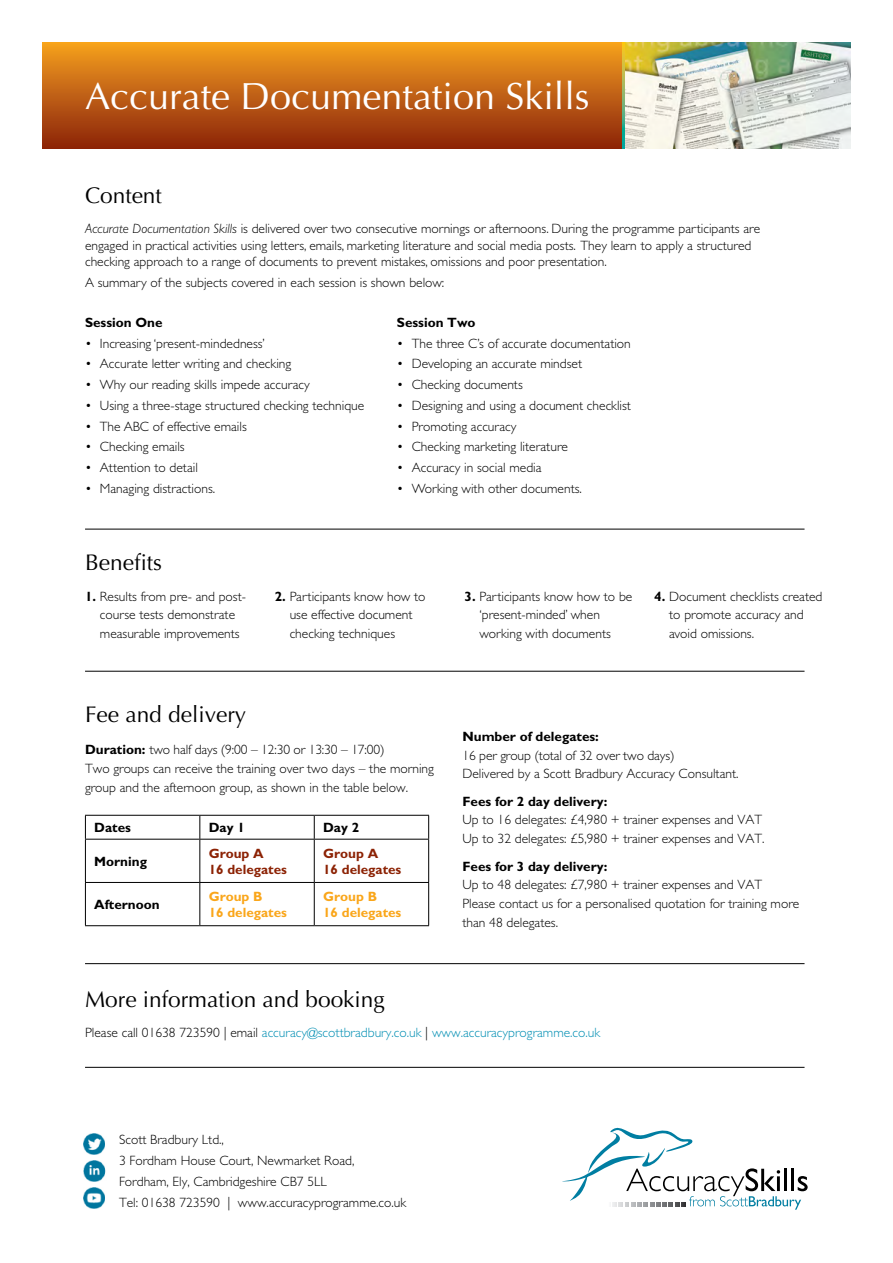
<style>
.page{position:relative;width:893px;height:1263px;background:#fff}
.page>*{position:absolute;margin:0;border:0;box-sizing:border-box;transform-origin:0 0}
.t1{font:37.8px "Optima";color:#fff}
.t2{font:22.65px "Optima";color:#000}
.t3{font:300 13.5px/18.8px "Gill Sans";color:#000}
.t4{font:700 13.5px "Gill Sans";color:#000}
.t5{font:300 13.5px "Gill Sans";color:#008eb3}
.t6{font:700 13.5px/16.5px "Gill Sans";color:#8c2204}
.t7{font:700 13.5px/16.5px "Gill Sans";color:#faa61a}
.s1{font-style:italic}
.s2{font-weight:700}
.s3{color:#000}
</style>
<div class="page">
<div style="left:43px;top:43px;width:586px;height:106px;background:linear-gradient(to bottom,#f5a01f,#8b2309)"></div>
<img style="left:625px;top:43px;width:225px;height:106px">
<svg style="left:562px;top:1128px;width:246px;height:82px"></svg>
<hr style="left:85px;top:529px;width:719px;height:1px;background:#000">
<hr style="left:85px;top:671px;width:719px;height:1px;background:#000">
<hr style="left:85px;top:1067px;width:719px;height:1px;background:#000">
<svg style="left:85px;top:815px;width:344px;height:110px"></svg>
<hr style="left:85px;top:839px;width:115px;height:1px;background:#000">
<hr style="left:85px;top:839px;width:1px;height:43px;background:#000">
<hr style="left:200px;top:839px;width:114px;height:1px;background:#000">
<hr style="left:199px;top:839px;width:1px;height:43px;background:#000">
<hr style="left:314px;top:839px;width:115px;height:1px;background:#000">
<hr style="left:314px;top:839px;width:1px;height:43px;background:#000">
<hr style="left:428px;top:839px;width:1px;height:43px;background:#000">
<hr style="left:85px;top:882px;width:115px;height:1px;background:#000">
<hr style="left:85px;top:883px;width:1px;height:42px;background:#000">
<hr style="left:200px;top:882px;width:114px;height:1px;background:#000">
<hr style="left:199px;top:883px;width:1px;height:42px;background:#000">
<hr style="left:314px;top:882px;width:115px;height:1px;background:#000">
<hr style="left:314px;top:883px;width:1px;height:42px;background:#000">
<hr style="left:428px;top:883px;width:1px;height:42px;background:#000">
<hr style="left:85px;top:925px;width:115px;height:1px;background:#000">
<hr style="left:200px;top:925px;width:114px;height:1px;background:#000">
<hr style="left:314px;top:925px;width:115px;height:1px;background:#000">
<hr style="left:85px;top:963px;width:719px;height:1px;background:#000">
<img style="left:84px;top:1134px;width:21px;height:21px">
<img style="left:84px;top:1160px;width:22px;height:21px">
<img style="left:84px;top:1187px;width:21px;height:21px">
<svg style="left:623px;top:43px;width:2px;height:106px"></svg>
<h1 class="t1" style="left:85px;top:74px;width:506px">Accurate Documentation Skills</h1>
<h2 class="t2" style="left:85px;top:182px;width:78px">Content</h2>
<p class="t3" style="left:85px;top:221px;width:677px;line-height:16.5px"><span class="s1">Accurate Documentation Skills</span> is delivered over two consecutive mornings or afternoons. During the programme participants are engaged in practical activities using letters, emails, marketing literature and social media posts. They learn to apply a structured checking approach to a range of documents to prevent mistakes, omissions and poor presentation.</p>
<p class="t3" style="left:85px;top:273px;width:361px">A summary of the subjects covered in each session is shown below:</p>
<p class="t4" style="left:85px;top:314px;width:79px">Session One</p>
<p class="t3" style="left:85px;top:334px;width:181px">• Increasing ‘present-mindedness’</p>
<p class="t3" style="left:85px;top:355px;width:208px">• Accurate letter writing and checking</p>
<p class="t3" style="left:85px;top:375px;width:226px">• Why our reading skills impede accuracy</p>
<p class="t3" style="left:85px;top:396px;width:281px">• Using a three-stage structured checking technique</p>
<p class="t3" style="left:85px;top:417px;width:163px">• The ABC of effective emails</p>
<p class="t3" style="left:85px;top:438px;width:101px">• Checking emails</p>
<p class="t3" style="left:85px;top:458px;width:114px">• Attention to detail</p>
<p class="t3" style="left:85px;top:479px;width:132px">• Managing distractions.</p>
<h2 class="t2" style="left:85px;top:549px;width:78px">Benefits</h2>
<p class="t4" style="left:397px;top:314px;width:80px">Session Two</p>
<p class="t3" style="left:397px;top:334px;width:236px">• The three C’s of accurate documentation</p>
<p class="t3" style="left:397px;top:355px;width:187px">• Developing an accurate mindset</p>
<p class="t3" style="left:397px;top:375px;width:127px">• Checking documents</p>
<p class="t3" style="left:397px;top:396px;width:236px">• Designing and using a document checklist</p>
<p class="t3" style="left:397px;top:417px;width:121px">• Promoting accuracy</p>
<p class="t3" style="left:397px;top:438px;width:173px">• Checking marketing literature</p>
<p class="t3" style="left:397px;top:458px;width:146px">• Accuracy in social media</p>
<p class="t3" style="left:397px;top:479px;width:187px">• Working with other documents.</p>
<p class="t3" style="left:100px;top:587px;width:148px;text-indent:-15px"><span class="s2">1.</span> Results from pre- and post&shy;course tests demonstrate measurable improvements</p>
<p class="t3" style="left:290px;top:587px;width:137px;text-indent:-15px"><span class="s2">2.</span> Participants know how to use effective document checking techniques</p>
<p class="t3" style="left:479px;top:587px;width:154px;text-indent:-15px"><span class="s2">3.</span> Participants know how to be ‘present-minded’ when working with documents</p>
<p class="t3" style="left:669px;top:587px;width:155px;text-indent:-15px"><span class="s2">4.</span> Document checklists created to promote accuracy and avoid omissions.</p>
<h2 class="t2" style="left:85px;top:701px;width:163px">Fee and delivery</h2>
<p class="t3" style="left:85px;top:740px;width:350px"><span class="s2">Duration:</span> two half days (9:00 – 12:30 or 13:30 – 17:00)<br>Two groups can receive the training over two days – the morning group and the afternoon group, as shown in the table below.</p>
<p class="t4" style="left:94px;top:820px;width:38px">Dates</p>
<p class="t4" style="left:209px;top:820px;width:38px">Day 1</p>
<p class="t4" style="left:323px;top:820px;width:38px">Day 2</p>
<p class="t4" style="left:94px;top:853px;width:54px">Morning</p>
<p class="t6" style="left:209px;top:845px;width:80px">Group A<br>16 delegates</p>
<p class="t6" style="left:323px;top:845px;width:80px">Group A<br>16 delegates</p>
<p class="t4" style="left:94px;top:896px;width:67px">Afternoon</p>
<p class="t7" style="left:209px;top:888px;width:80px">Group B<br>16 delegates</p>
<p class="t7" style="left:323px;top:888px;width:80px">Group B<br>16 delegates</p>
<h2 class="t2" style="left:85px;top:986px;width:301px">More information and booking</h2>
<p class="t4" style="left:462px;top:728px;width:138px">Number of delegates:</p>
<p class="t3" style="left:462px;top:746px;width:278px">16 per group (total of 32 over two days)<br>Delivered by a Scott Bradbury Accuracy Consultant.</p>
<p class="t4" style="left:462px;top:793px;width:146px">Fees for 2 day delivery:</p>
<p class="t3" style="left:462px;top:811px;width:304px">Up to 16 delegates: £4,980 + trainer expenses and VAT<br>Up to 32 delegates: £5,980 + trainer expenses and VAT.</p>
<p class="t4" style="left:462px;top:858px;width:146px">Fees for 3 day delivery:</p>
<p class="t3" style="left:462px;top:875px;width:338px">Up to 48 delegates: £7,980 + trainer expenses and VAT<br>Please contact us for a personalised quotation for training more than 48 delegates.</p>
<p class="t5" style="left:85px;top:1025px;width:517px"><span class="s3">Please call 01638 723590 | email</span> accuracy@scottbradbury.co.uk <span class="s3">|</span> www.accuracyprogramme.co.uk</p>
<p class="t3" style="left:119px;top:1129px;width:289px;line-height:21px">Scott Bradbury Ltd.,<br>3 Fordham House Court, Newmarket Road, Fordham, Ely, Cambridgeshire CB7 5LL<br>Tel: 01638 723590 | www.accuracyprogramme.co.uk</p>
</div>
